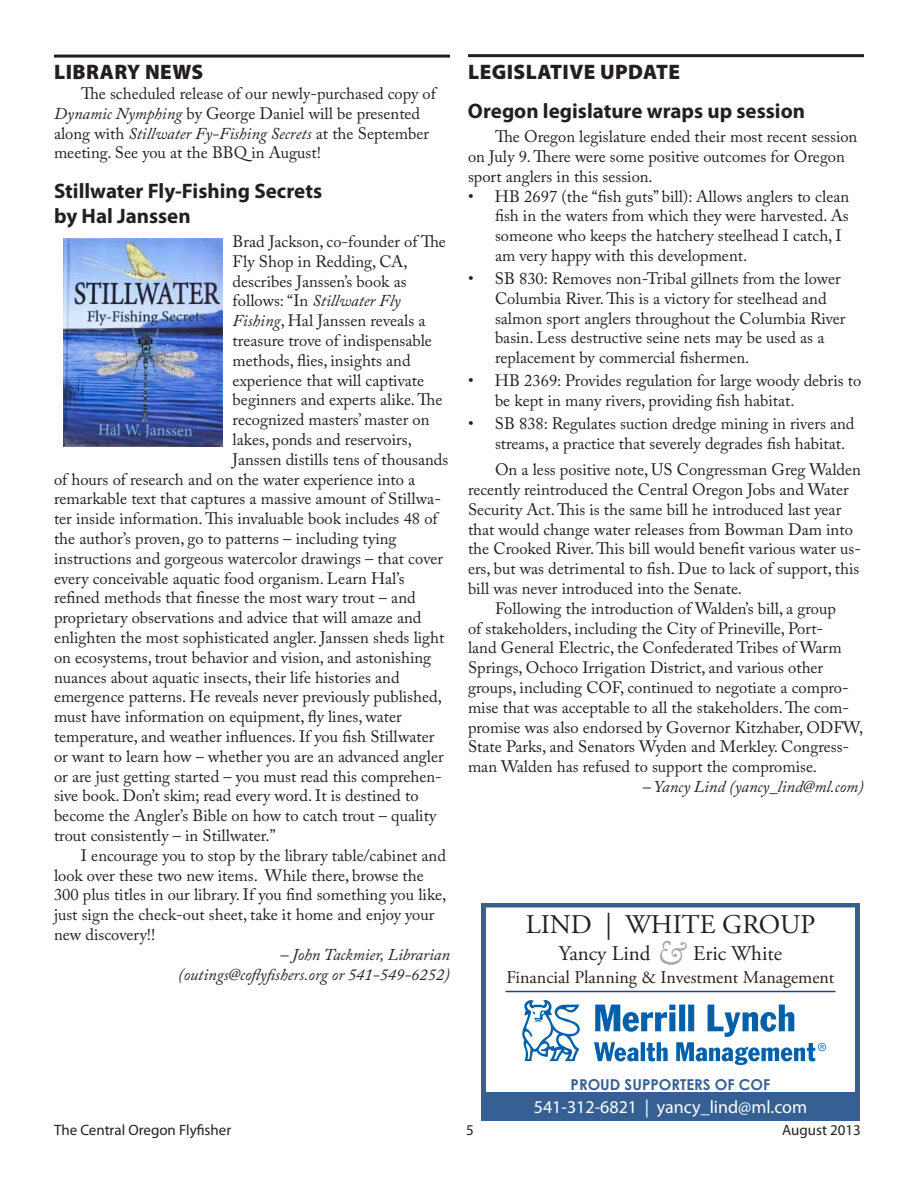
<style>
.page{position:relative;width:918px;height:1188px;background:#fff}
.page>*{position:absolute;margin:0;border:0;box-sizing:border-box;transform-origin:0 0}
.t1{font:italic 33px "Adobe Caslon Pro";color:rgb(35 31 32/.8)}
.t2{font:27px "Adobe Garamond Pro";color:#231f20}
.t3{font:700 21px/25.2px "Myriad Pro";color:#231f20}
.t4{font:900 21px "Myriad Pro";letter-spacing:.02em;color:#231f20}
.t5{font:21px "Adobe Garamond Pro";color:#231f20}
.t6{font:18px "Adobe Garamond Pro";color:#231f20}
.t7{font:18px "Myriad Pro";color:#fff}
.t8{font:16.5px/19.8px "Adobe Caslon Pro";color:#231f20}
.t9{font:italic 16.5px/19.8px "Adobe Caslon Pro";color:#231f20;text-align:right}
.t10{font:15px "Myriad Pro";color:#231f20}
.t11{font:700 15px "Century Gothic";color:#366093}
.s1{font-style:italic}
.s2{font-style:normal}
</style>
<div class="page">
<svg style="left:482px;top:903px;width:378px;height:189px"></svg>
<div style="left:482px;top:1092px;width:378px;height:28px;background:#366093"></div>
<hr style="left:506px;top:991px;width:330px;height:1px;background:#21409a">
<svg style="left:521px;top:1000px;width:59px;height:61px"></svg>
<svg style="left:594px;top:1005px;width:232px;height:60px"></svg>
<hr style="left:54px;top:55px;width:396px;height:3px;background:#231f20">
<img style="left:64px;top:238px;width:159px;height:209px">
<hr style="left:468px;top:54px;width:396px;height:3px;background:#231f20">
<p class="t4" style="left:54px;top:58px;width:151px">LIB RARY NEWS</p>
<p class="t8" style="left:54px;top:83px;width:383px;text-indent:27px">The scheduled release of our newly-purchased copy of <span class="s1">Dynamic Nymphing</span> by George Daniel will be presented along with <span class="s1">Stillwater Fy-Fishing Secrets</span> at the September meeting. See you at the BBQ in August!</p>
<p class="t3" style="left:54px;top:177px;width:270px">Stillwater Fly-Fishing Secrets by Hal Janssen</p>
<p class="t8" style="left:233px;top:231px;width:215px">Brad Jackson, co-founder of The</p>
<p class="t8" style="left:233px;top:251px;width:176px">Fly Shop in Redding, CA,</p>
<p class="t8" style="left:233px;top:271px;width:175px">describes Janssen’s book as</p>
<p class="t9" style="left:233px;top:291px;width:170px"><span class="s2">follows: “In</span> Stillwater Fly</p>
<p class="t8" style="left:233px;top:311px;width:194px"><span class="s1">Fishing</span>, Hal Janssen reveals a</p>
<p class="t8" style="left:233px;top:330px;width:201px">treasure trove of indispensable</p>
<p class="t8" style="left:233px;top:350px;width:180px">methods, flies, insights and</p>
<p class="t8" style="left:233px;top:370px;width:193px">experience that will captivate</p>
<p class="t8" style="left:233px;top:390px;width:211px">beginners and experts alike. The</p>
<p class="t8" style="left:233px;top:410px;width:198px">recognized masters’ master on</p>
<p class="t8" style="left:233px;top:429px;width:181px">lakes, ponds and reservoirs,</p>
<p class="t8" style="left:233px;top:449px;width:217px">Janssen distills tens of thousands</p>
<p class="t8" style="left:54px;top:469px;width:363px">of hours of research and on the water experience into a</p>
<p class="t8" style="left:54px;top:489px;width:389px">remarkable text that captures a massive amount of Stillwa-</p>
<p class="t8" style="left:54px;top:509px;width:385px">ter inside information. This invaluable book includes 48 of</p>
<p class="t8" style="left:54px;top:528px;width:344px">the author’s proven, go to patterns – including tying</p>
<p class="t8" style="left:54px;top:548px;width:391px">instructions and gorgeous watercolor drawings – that cover</p>
<p class="t8" style="left:54px;top:568px;width:352px">every conceivable aquatic food organism. Learn Hal’s</p>
<p class="t8" style="left:54px;top:588px;width:363px">refined methods that finesse the most wary trout – and</p>
<p class="t8" style="left:54px;top:608px;width:369px">proprietary observations and advice that will amaze and</p>
<p class="t8" style="left:54px;top:627px;width:392px">enlighten the most sophisticated angler. Janssen sheds light</p>
<p class="t8" style="left:54px;top:647px;width:379px">on ecosystems, trout behavior and vision, and astonishing</p>
<p class="t8" style="left:54px;top:667px;width:347px">nuances about aquatic insects, their life histories and</p>
<p class="t8" style="left:54px;top:687px;width:389px">emergence patterns. He reveals never previously published,</p>
<p class="t8" style="left:54px;top:707px;width:349px">must have information on equipment, fly lines, water</p>
<p class="t8" style="left:54px;top:726px;width:382px">temperature, and weather influences. If you fish Stillwater</p>
<p class="t8" style="left:54px;top:746px;width:391px">or want to learn how – whether you are an advanced angler</p>
<p class="t8" style="left:54px;top:766px;width:389px">or are just getting started – you must read this comprehen-</p>
<p class="t8" style="left:54px;top:786px;width:366px">sive book. Don’t skim; read every word. It is destined to</p>
<p class="t8" style="left:54px;top:806px;width:384px">become the Angler’s Bible on how to catch trout – quality</p>
<p class="t8" style="left:54px;top:825px;width:223px">trout consistently – in Stillwater.”</p>
<p class="t8" style="left:81px;top:845px;width:367px">I encourage you to stop by the library table/cabinet and</p>
<p class="t8" style="left:54px;top:865px;width:371px">look over these two new items. While there, browse the</p>
<p class="t8" style="left:54px;top:885px;width:394px">300 plus titles in our library. If you find something you like,</p>
<p class="t8" style="left:54px;top:905px;width:382px">just sign the check-out sheet, take it home and enjoy your</p>
<p class="t8" style="left:54px;top:924px;width:103px">new discovery!!</p>
<p class="t9" style="left:178px;top:944px;width:273px">– John Tackmier, Librarian (outings@coflyfishers.org or 541-549-6252)</p>
<p class="t4" style="left:468px;top:58px;width:174px">LEGISLATIVE UPDAT</p>
<p class="t4" style="left:668px;top:58px;width:13px">E</p>
<p class="t3" style="left:468px;top:98px;width:339px">Oregon legislature wraps up session</p>
<p class="t8" style="left:468px;top:127px;width:391px;text-indent:27px">The Oregon legislature ended their most recent session on July 9. There were some positive outcomes for Oregon sport anglers in this session.</p>
<p class="t8" style="left:495px;top:186px;width:356px;text-indent:-27px">• HB 2697 (the “fish guts” bill): Allows anglers to clean fish in the waters from which they were harvested. As someone who keeps the hatchery steelhead I catch, I am very happy with this development.</p>
<p class="t8" style="left:495px;top:268px;width:352px;text-indent:-27px">• SB 830: Removes non-Tribal gillnets from the lower Columbia River. This is a victory for steelhead and salmon sport anglers throughout the Columbia River basin. Less destructive seine nets may be used as a replacement by commercial fishermen.</p>
<p class="t8" style="left:495px;top:371px;width:368px;text-indent:-27px">• HB 2369: Provides regulation for large woody debris to be kept in many rivers, providing fish habitat.</p>
<p class="t8" style="left:495px;top:413px;width:361px;text-indent:-27px">• SB 838: Regulates suction dredge mining in rivers and streams, a practice that severely degrades fish habitat.</p>
<p class="t8" style="left:495px;top:460px;width:368px">On a less positive note, US Congressman Greg Walden</p>
<p class="t8" style="left:468px;top:479px;width:382px">recently reintroduced the Central Oregon Jobs and Water</p>
<p class="t8" style="left:468px;top:499px;width:375px">Security Act. This is the same bill he introduced last year</p>
<p class="t8" style="left:468px;top:519px;width:386px">that would change water releases from Bowman Dam into</p>
<p class="t8" style="left:468px;top:539px;width:395px">the Crooked River. This bill would benefit various water us-</p>
<p class="t8" style="left:468px;top:559px;width:393px">ers, but was detrimental to fish. Due to lack of support, this</p>
<p class="t8" style="left:468px;top:578px;width:276px">bill was never introduced into the Senate.</p>
<p class="t8" style="left:495px;top:598px;width:343px">Following the introduction of Walden’s bill, a group</p>
<p class="t8" style="left:468px;top:618px;width:357px">of stakeholders, including the City of Prineville, Port-</p>
<p class="t8" style="left:468px;top:638px;width:375px">land General Electric, the Confederated Tribes of Warm</p>
<p class="t8" style="left:468px;top:658px;width:357px">Springs, Ochoco Irrigation District, and various other</p>
<p class="t8" style="left:468px;top:677px;width:382px">groups, including COF, continued to negotiate a compro-</p>
<p class="t8" style="left:468px;top:697px;width:383px">mise that was acceptable to all the stakeholders. The com-</p>
<p class="t8" style="left:468px;top:717px;width:397px">promise was also endorsed by Governor Kitzhaber, ODFW,</p>
<p class="t8" style="left:468px;top:737px;width:383px">State Parks, and Senators Wyden and Merkley. Congress-</p>
<p class="t8" style="left:468px;top:757px;width:351px">man Walden has refused to support the compromise.</p>
<p class="t9" style="left:643px;top:776px;width:223px">– Yancy Lind (yancy_lind@ml.com)</p>
<h2 class="t2" style="left:526px;top:908px;width:291px">LIND | WHITE GROUP</h2>
<p class="t5" style="left:559px;top:940px;width:93px">Yancy Lind</p>
<p class="t5" style="left:693px;top:940px;width:90px">Eric White</p>
<p class="t6" style="left:507px;top:966px;width:329px">Financial Planning &amp; Investment Management</p>
<h1 class="t1" style="left:656px;top:933px;width:30px">&amp;</h1>
<p class="t11" style="left:571px;top:1073px;width:201px">PROUD SUPPORTERS OF COF</p>
<p class="t7" style="left:534px;top:1096px;width:275px">541-312-6821 | yancy_lind@ml.com</p>
<p class="t10" style="left:54px;top:1121px;width:179px">The Central Oregon Flyfisher</p>
<p class="t10" style="left:466px;top:1121px;width:9px">5</p>
<p class="t10" style="left:782px;top:1121px;width:80px">August 2013</p>
</div>
